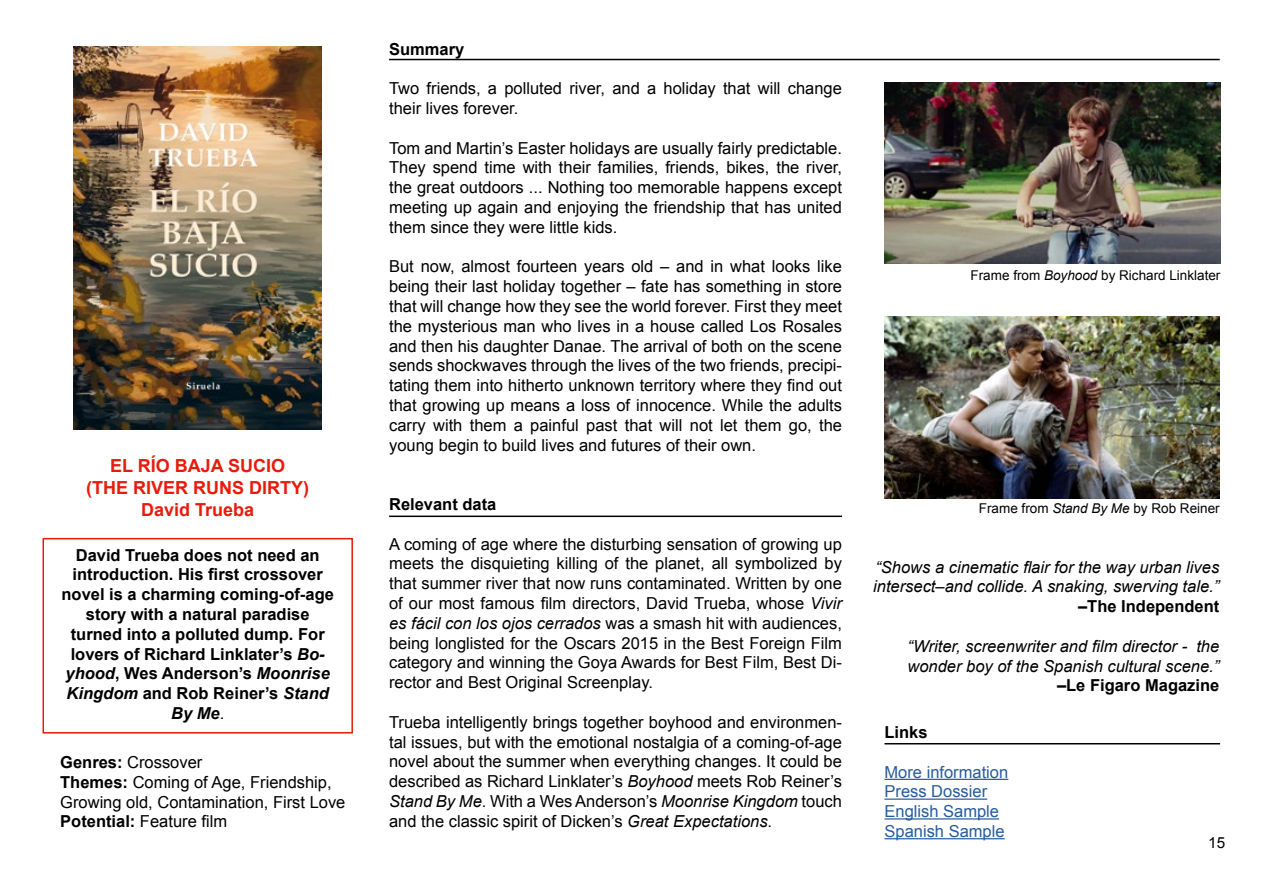
<style>
.page{position:relative;width:1263px;height:893px;background:#fff}
.page>*{position:absolute;margin:0;border:0;box-sizing:border-box;transform-origin:0 0}
.t1{font:700 18px/21.6px "Arial";color:#e71b0c;text-align:center}
.t2{font:16.5px/19.8px "Arial";color:#000;text-align:justify}
.t3{font:700 16.5px/19.8px "Arial";color:#000;text-align:center}
.t4{font:italic 16.5px/19.8px "Arial";color:#000}
.t5{font:16.5px/19.8px "Arial";color:#275b9b}
.t6{font:15.3px "Arial";color:#000}
.t7{font:13.5px "Arial";color:#000}
.s1{font-style:italic}
.s2{font-weight:400}
.s3{font-weight:700}
</style>
<div class="page">
<img style="left:74px;top:47px;width:248px;height:383px">
<hr style="left:389px;top:59px;width:831px;height:1px;background:#000">
<hr style="left:389px;top:516px;width:453px;height:1px;background:#000">
<div style="left:43px;top:538px;width:310px;height:195px;border:2px solid #e71b0c"></div>
<img style="left:885px;top:82px;width:335px;height:182px">
<img style="left:885px;top:317px;width:334px;height:181px">
<hr style="left:884px;top:779px;width:124px;height:1px;background:#275b9b">
<hr style="left:884px;top:798px;width:103px;height:2px;background:#275b9b">
<hr style="left:884px;top:818px;width:115px;height:1px;background:#275b9b">
<hr style="left:884px;top:838px;width:121px;height:1px;background:#275b9b">
<hr style="left:884px;top:743px;width:336px;height:1px;background:#000">
<p class="t1" style="left:86px;top:456px;width:225px">EL RÍO BAJA SUCIO<br>(THE RIVER RUNS DIRTY)<br>David Trueba</p>
<p class="t3" style="left:62px;top:545px;width:274px">David Trueba does not need an introduction. His first crossover novel is a charming coming-of-age story with a natural paradise turned into a polluted dump. For lovers of Richard Linklater’s <span class="s1">Bo&shy;yhood</span>, Wes Anderson’s <span class="s1">Moonrise<br>Kingdom</span> and Rob Reiner’s <span class="s1">Stand<br>By Me</span><span class="s2">.</span></p>
<p class="t2" style="left:60px;top:752px;width:287px;text-align:left"><span class="s3">Genres:</span> Crossover<br><span class="s3">Themes:</span> Coming of Age, Friendship,<br>Growing old, Contamination, First Love<br><span class="s3">Potential:</span> Feature film</p>
<p class="t3" style="left:389px;top:39px;width:77px">Summary</p>
<p class="t2" style="left:389px;top:79px;width:454px">Two friends, a polluted river, and a holiday that will change their lives forever.</p>
<p class="t2" style="left:389px;top:138px;width:454px">Tom and Martin’s Easter holidays are usually fairly predictable.<br>They spend time with their families, friends, bikes, the river, the great outdoors ... Nothing too memorable happens except meeting up again and enjoying the friendship that has united them since they were little kids.</p>
<p class="t2" style="left:389px;top:257px;width:454px">But now, almost fourteen years old – and in what looks like being their last holiday together – fate has something in store that will change how they see the world forever. First they meet the mysterious man who lives in a house called Los Rosales and then his daughter Danae. The arrival of both on the scene sends shockwaves through the lives of the two friends, precipi&shy;tating them into hitherto unknown territory where they find out that growing up means a loss of innocence. While the adults carry with them a painful past that will not let them go, the young begin to build lives and futures of their own.</p>
<p class="t3" style="left:389px;top:495px;width:109px">Relevant data</p>
<p class="t2" style="left:389px;top:534px;width:454px">A coming of age where the disturbing sensation of growing up meets the disquieting killing of the planet, all symbolized by that summer river that now runs contaminated. Written by one of our most famous film directors, David Trueba, whose <span class="s1">Vivir es fácil con los ojos cerrados</span> was a smash hit with audiences, being longlisted for the Oscars 2015 in the Best Foreign Film category and winning the Goya Awards for Best Film, Best Di&shy;rector and Best Original Screenplay.</p>
<p class="t2" style="left:389px;top:712px;width:454px">Trueba intelligently brings together boyhood and environmen&shy;tal issues, but with the emotional nostalgia of a coming-of-age novel about the summer when everything changes. It could be described as Richard Linklater’s <span class="s1">Boyhood</span> meets Rob Reiner’s <span class="s1">Stand By Me</span>. With a Wes Anderson’s <span class="s1">Moonrise Kingdom</span> touch and the classic spirit of Dicken’s <span class="s1">Great Expectations</span>.</p>
<p class="t7" style="left:970px;top:266px;width:251px">Frame from <span class="s1">Boyhood</span> by Richard Linklater</p>
<p class="t7" style="left:979px;top:499px;width:242px">Frame from <span class="s1">Stand By Me</span> by Rob Reiner</p>
<p class="t4" style="left:873px;top:557px;width:348px">“Shows a cinematic flair for the way urban lives intersect–and collide. A snaking, swerving tale.”</p>
<p class="t3" style="left:1078px;top:597px;width:143px">–The Independent</p>
<p class="t4" style="left:907px;top:636px;width:313px">“Writer, screenwriter and film director - the wonder boy of the Spanish cultural scene.”</p>
<p class="t3" style="left:1057px;top:676px;width:164px">–Le Figaro Magazine</p>
<p class="t3" style="left:884px;top:723px;width:45px">Links</p>
<p class="t5" style="left:884px;top:762px;width:125px">More information<br>Press Dossier<br>English Sample<br>Spanish Sample</p>
<p class="t6" style="left:1208px;top:833px;width:19px">15</p>
</div>
